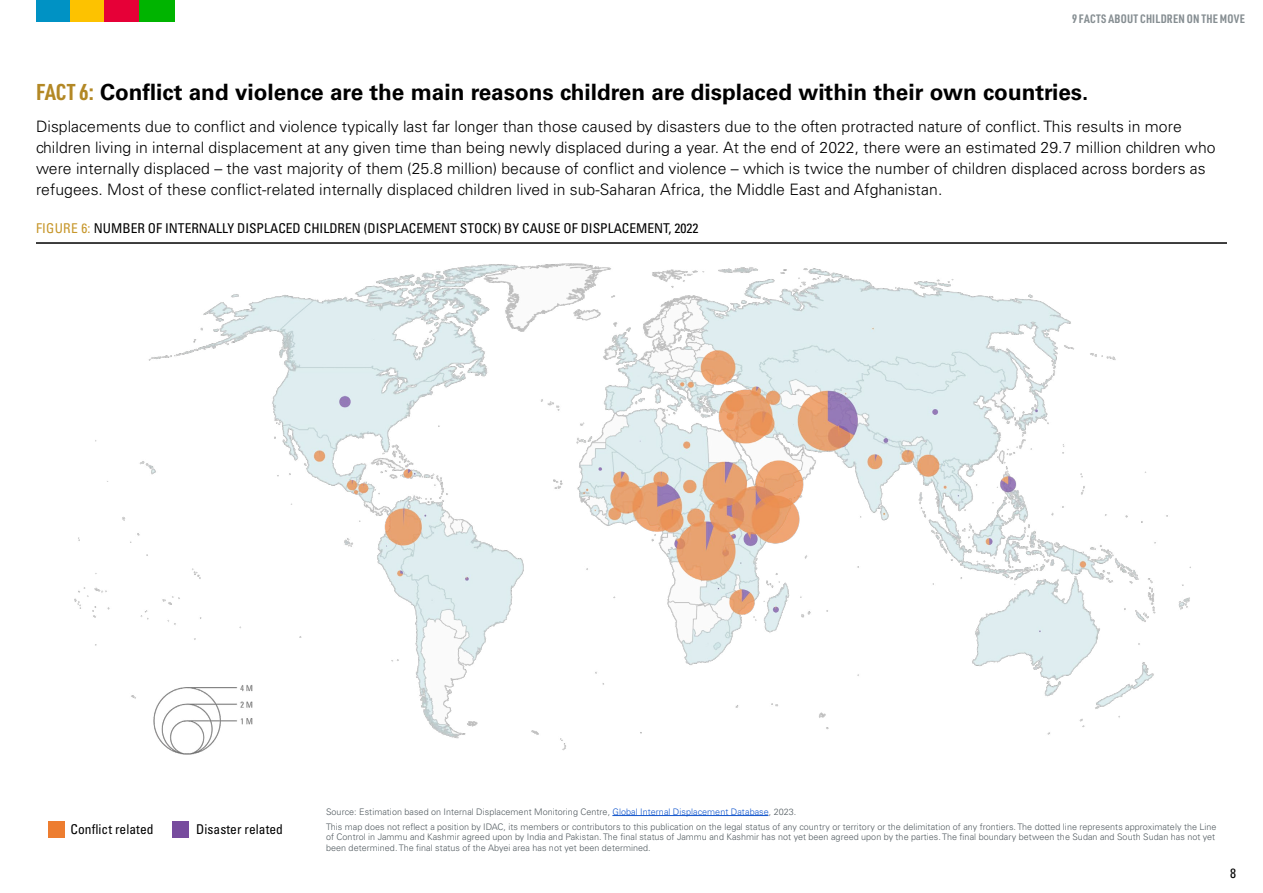
<style>
.page{position:relative;width:1263px;height:893px;background:#fff}
.page>*{position:absolute;margin:0;border:0;box-sizing:border-box;transform-origin:0 0}
.t1{font:700 22.5px "Univers LT Std";color:#000}
.t2{font:300 15.75px/21px "Univers LT Std";letter-spacing:.005em;color:#000}
.t3{font:condensed 13.5px "Univers LT Std";color:#000}
.t4{font:700 12px "URWDIN Cond";letter-spacing:.02em;color:#868e92}
.t5{font:300 9px/15px "Univers LT Std";letter-spacing:.005em;color:#525b60}
.s1{font-family:"URWDIN Cond";color:#b38825}
.s2{color:#c7972b}
.s3{color:#15c}
</style>
<div class="page">
<div style="left:36px;top:0;width:35px;height:22px;background:#0092c4"></div>
<div style="left:70px;top:0;width:36px;height:22px;background:#fdc200"></div>
<div style="left:105px;top:0;width:35px;height:22px;background:#e60037"></div>
<div style="left:139px;top:0;width:35px;height:22px;background:#00b400"></div>
<div style="left:48px;top:821px;width:16px;height:16px;background:#ed7d30"></div>
<div style="left:172px;top:821px;width:16px;height:16px;background:#774c9e"></div>
<hr style="left:612px;top:815px;width:156px;height:1px;background:#15c">
<img style="left:36px;top:242px;width:1191px;height:513px">
<p class="t4" style="left:1072px;top:11px;width:174px">9 FACTS ABOUT CHILDREN ON THE MOVE</p>
<h1 class="t1" style="left:36px;top:79px;width:1054px"><span class="s1">FACT 6:</span> Conflict and violence are the main reasons children are displaced within their own countries.</h1>
<p class="t2" style="left:36px;top:116px;width:1181px">Displacements due to conflict and violence typically last far longer than those caused by disasters due to the often protracted nature of conflict. This results in more children living in internal displacement at any given time than being newly displaced during a year. At the end of 2022, there were an estimated 29.7 million children who were internally displaced – the vast majority of them (25.8 million) because of conflict and violence – which is twice the number of children displaced across borders as refugees. Most of these conflict-related internally displaced children lived in sub-Saharan Africa, the Middle East and Afghanistan.</p>
<p class="t3" style="left:36px;top:220px;width:664px"><span class="s2">FIGURE 6:</span> NUMBER OF INTERNALLY DISPLACED CHILDREN (DISPLACEMENT STOCK) BY CAUSE OF DISPLACEMENT, 2022</p>
<p class="t3" style="left:70px;top:821px;width:85px">Conflict related</p>
<p class="t3" style="left:196px;top:821px;width:88px">Disaster related</p>
<p class="t5" style="left:326px;top:804px;width:892px">Source: Estimation based on Internal Displacement Monitoring Centre, <span class="s3">Global Internal Displacement Database</span>, 2023.<br>This map does not reflect a position by IDAC, its members or contributors to this publication on the legal status of any country or territory or the delimitation of any frontiers. The dotted line represents approximately the Line</p>
<p class="t5" style="left:326px;top:832px;width:891px;line-height:10.5px">of Control in Jammu and Kashmir agreed upon by India and Pakistan. The final status of Jammu and Kashmir has not yet been agreed upon by the parties. The final boundary between the Sudan and South Sudan has not yet been determined. The final status of the Abyei area has not yet been determined.</p>
<p class="t3" style="left:1230px;top:864px;width:7px">8</p>
</div>
